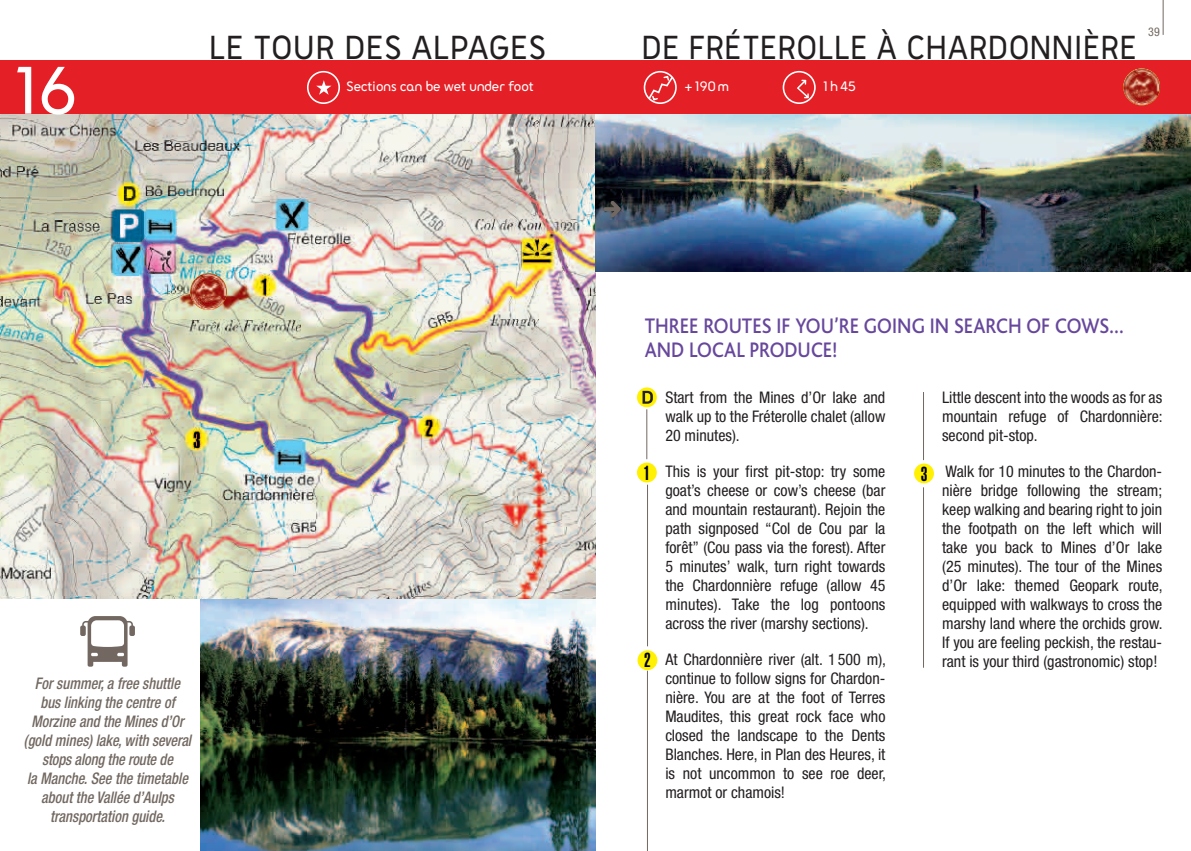
<style>
.page{position:relative;width:1191px;height:851px;background:#fff}
.page>*{position:absolute;margin:0;border:0;box-sizing:border-box;transform-origin:0 0}
.t1{font:700 78.6px "FNAC Demi";color:#fff}
.t2{font:700 39px "FNAC Demi";letter-spacing:.035em;color:#231f20;scale:.92 1}
.t3{font:700 39px "FNAC Demi";letter-spacing:.035em;color:#231f20;scale:.95 1}
.t4{font:500 22px/24px "Bliss";color:#67479c;scale:.9 1}
.t5{font:900 extra-condensed 20px "Helvetica";color:#000}
.t6{font:condensed 16px/19px "Helvetica Neue";color:#231f20;text-align:justify}
.t7{font:italic 500 condensed 16px/19px "Helvetica Neue";color:#726861;text-align:center;scale:.9 1}
.t8{font:700 16px "FNAC Demi";color:#fff}
.t9{font:condensed 12px "Helvetica Neue";color:#726861}
</style>
<div class="page">
<img style="left:200px;top:598px;width:395px;height:252px">
<img style="left:0;top:113px;width:595px;height:485px">
<img style="left:595px;top:113px;width:596px;height:158px">
<div style="left:0;top:60px;width:1191px;height:53px;background:#e41f25"></div>
<div style="left:782px;top:71px;width:33px;height:33px;border:2px solid #fff;border-radius:50%"></div>
<svg style="left:797px;top:80px;width:12px;height:18px"></svg>
<div style="left:307px;top:71px;width:33px;height:33px;border:2px solid #fff;border-radius:50%"></div>
<svg style="left:316px;top:80px;width:15px;height:15px"></svg>
<svg style="left:603px;top:201px;width:18px;height:16px"></svg>
<hr style="left:646px;top:409px;width:1px;height:50px;background:#726861">
<div style="left:637px;top:650px;width:20px;height:20px;background:#fff101;border-radius:50%"></div>
<hr style="left:647px;top:670px;width:1px;height:180px;background:#726861">
<div style="left:637px;top:462px;width:20px;height:20px;background:#fff101;border-radius:50%"></div>
<hr style="left:1162px;top:0;width:1px;height:35px;background:#726861">
<hr style="left:647px;top:484px;width:1px;height:162px;background:#726861">
<div style="left:914px;top:463px;width:20px;height:20px;background:#fff101;border-radius:50%"></div>
<hr style="left:923px;top:487px;width:1px;height:180px;background:#726861">
<svg style="left:80px;top:616px;width:55px;height:50px"></svg>
<svg style="left:637px;top:387px;width:20px;height:20px"></svg>
<svg style="left:642px;top:391px;width:11px;height:12px"></svg>
<div style="left:643px;top:71px;width:34px;height:33px;border:2px solid #fff;border-radius:50%"></div>
<svg style="left:647px;top:75px;width:27px;height:26px"></svg>
<hr style="left:923px;top:392px;width:1px;height:68px;background:#726861">
<img style="left:1123px;top:68px;width:37px;height:37px;border-radius:18px">
<img style="left:190px;top:273px;width:37px;height:37px;border-radius:18px">
<h1 class="t1" style="left:14px;top:53px;width:65px">16</h1>
<h2 class="t3" style="left:209px;top:29px;width:163px">LE TOUR DES</h2>
<h2 class="t3" style="left:412px;top:29px;width:70px">ALPAGES</h2>
<h2 class="t2" style="left:641px;top:29px;width:397px">DE FRÉTEROLLE À CHARDONNI</h2>
<h2 class="t2" style="left:1083px;top:29px;width:55px">ÈRE</h2>
<p class="t8" style="left:346px;top:79px;width:189px">SECTIONS CAN BE WET UNDER FOOT</p>
<p class="t8" style="left:823px;top:79px;width:34px">1H45</p>
<p class="t8" style="left:684px;top:79px;width:46px">+190M</p>
<p class="t9" style="left:1148px;top:25px;width:13px">39</p>
<p class="t7" style="left:24px;top:674px;width:187px">For summer, a free shuttle bus linking the centre of<br>Morzine and the Mines d’Or (gold mines) lake, with several stops along the route de<br>la Manche. See the timetable about the Vallée d’Aulps transportation guide.</p>
<h3 class="t4" style="left:644px;top:314px;width:533px;text-indent:59px">ROUTES IF YOU’RE GOING IN SEARCH OF COWS…<br>AND LOCAL PRODUCE!</h3>
<h3 class="t4" style="left:644px;top:314px;width:13px">THREE</h3>
<p class="t6" style="left:942px;top:387px;width:222px">Little descent into the woods as for as mountain refuge of Chardonnière: second pit-stop.</p>
<p class="t6" style="left:942px;top:461px;width:222px">Walk for 10 minutes to the Chardon&shy;nière bridge following the stream; keep walking and bearing right to join the footpath on the left which will take you back to Mines d’Or lake (25 minutes). The tour of the Mines d’Or lake: themed Geopark route, equipped with walkways to cross the marshy land where the orchids grow.<br>If you are feeling peckish, the restau-</p>
<p class="t6" style="left:665px;top:388px;width:221px">Start from the Mines d’Or lake and walk up to the Fréterolle chalet (allow 20 minutes).</p>
<p class="t6" style="left:665px;top:462px;width:221px">This is your first pit-stop: try some goat’s cheese or cow’s cheese (bar and mountain restaurant). Rejoin the path signposed “Col de Cou par la forêt” (Cou pass via the forest). After 5 minutes’ walk, turn right towards the Chardonnière refuge (allow 45 minutes). Take the log pontoons across the river (marshy sections).</p>
<p class="t6" style="left:665px;top:650px;width:222px">At Chardonnière river (alt. 1 500 m), continue to follow signs for Chardon&shy;nière. You are at the foot of Terres Maudites, this great rock face who closed the landscape to the Dents Blanches. Here, in Plan des Heures, it is not uncommon to see roe deer, marmot or chamois!</p>
<p class="t5" style="left:920px;top:462px;width:8px">3</p>
<p class="t5" style="left:643px;top:462px;width:8px">1</p>
<p class="t5" style="left:644px;top:648px;width:8px">2</p>
<p class="t6" style="left:942px;top:651px;width:217px">rant is your third (gastronomic) stop!</p>
</div>
